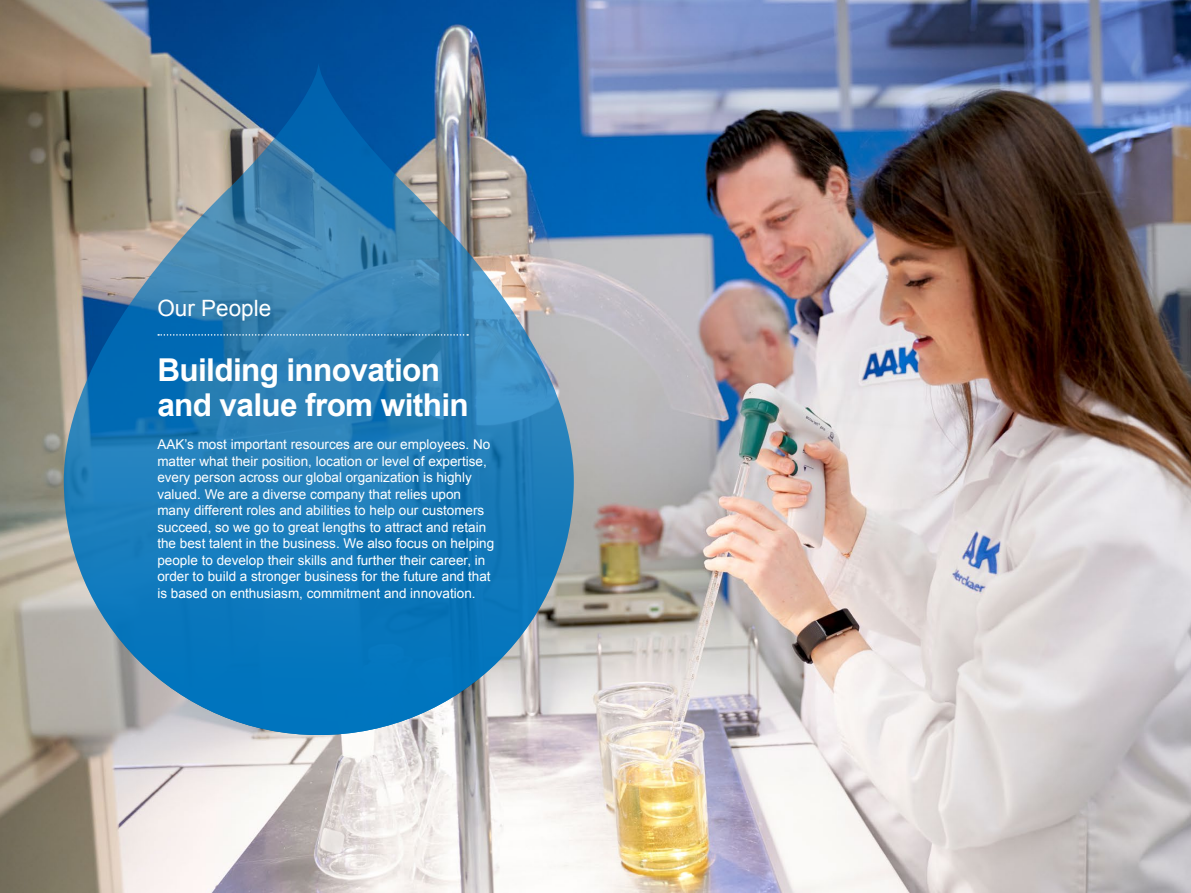
<style>
.page{position:relative;width:1191px;height:893px;background:#fff}
.page>*{position:absolute;margin:0;border:0;box-sizing:border-box;transform-origin:0 0}
.t1{font:700 31.5px/34.5px "Arial";letter-spacing:-.02em;color:#fff}
.t2{font:22.5px "Arial";color:#fff}
.t3{font:13.5px/16.5px "Arial";color:#fff}
</style>
<div class="page">
<img style="left:0;top:0;width:1191px;height:893px">
<svg style="left:64px;top:64px;width:510px;height:671px;background:#3f82ac"></svg>
<svg style="left:158px;top:334px;width:310px;height:2px"></svg>
<h2 class="t2" style="left:157px;top:293px;width:115px">Our People</h2>
<h1 class="t1" style="left:157px;top:354px;width:313px">Building innovation and value from within</h1>
<p class="t3" style="left:157px;top:436px;width:338px">AAK’s most important resources are our employees. No matter what their position, location or level of expertise, every person across our global organization is highly valued. We are a diverse company that relies upon many different roles and abilities to help our customers succeed, so we go to great lengths to attract and retain the best talent in the business. We also focus on helping people to develop their skills and further their career, in order to build a stronger business for the future and that is based on enthusiasm, commitment and innovation.</p>
</div>
